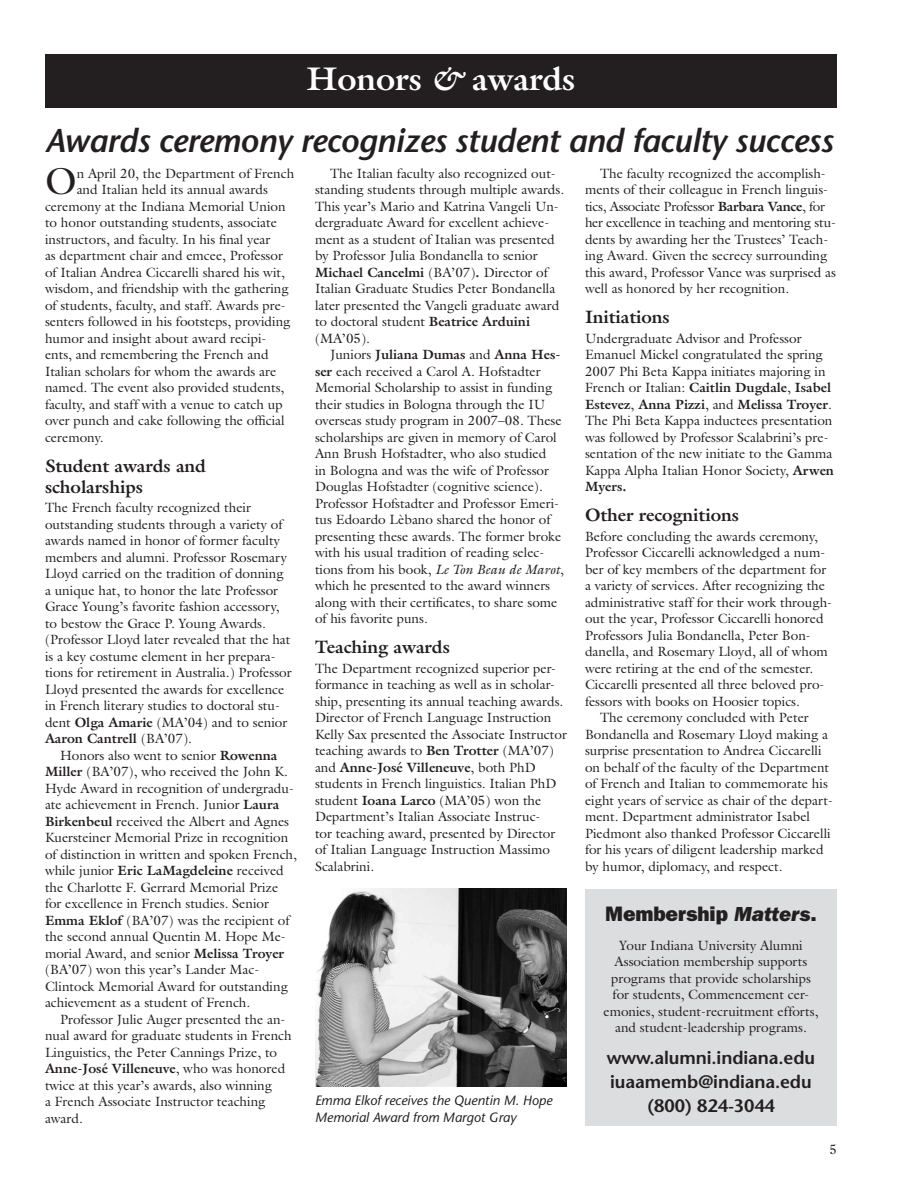
<style>
.page{position:relative;width:918px;height:1188px;background:#fff}
.page>*{position:absolute;margin:0;border:0;box-sizing:border-box;transform-origin:0 0}
._1st_paragraph{font:37.8px "Galliard";color:#231f20}
.head_18_ital{font:italic 600 33px "Stone Sans";letter-spacing:-.015em;color:#231f20}
.subhead_12_gal{font:700 33px "Galliard";letter-spacing:-.005em;color:#fff}
.head_18{font:800 21px "Franklin Gothic";letter-spacing:-.005em;color:#231f20}
.subhead_12_gal-2{font:700 18px/21px "Galliard";letter-spacing:-.005em;color:#231f20}
.subhead_16{font:600 18px "Stone Sans";letter-spacing:-.005em;color:#231f20}
._1st_paragraph-2{font:13.5px/16.5px "Galliard";color:#231f20}
.body_text{font:13.5px/16.5px "Galliard";color:#231f20}
.cutline{font:italic 13.5px/16.5px "Stone Sans";color:#231f20}
.s1{font-style:italic}
.s2{font-weight:700}
</style>
<div class="page">
<div style="left:585px;top:890px;width:252px;height:236px;background:#dcdddf"></div>
<div style="left:45px;top:54px;width:792px;height:54px;background:#231f20"></div>
<img style="left:315px;top:888px;width:252px;height:199px">
<p class="subhead_12_gal" style="left:307px;top:58px;width:270px">Honors <span class="s1">&amp;</span> awards</p>
<p class="head_18_ital" style="left:45px;top:121px;width:790px">Awards ceremony recognizes student and faculty success</p>
<p class="_1st_paragraph" style="left:45px;top:158px;width:33px">O</p>
<p class="_1st_paragraph-2" style="left:77px;top:165px;width:219px">n April 20, the Department of French</p>
<p class="_1st_paragraph-2" style="left:77px;top:181px;width:193px">and Italian held its annual awards</p>
<p class="_1st_paragraph-2" style="left:45px;top:198px;width:242px">ceremony at the Indiana Memorial Union</p>
<p class="_1st_paragraph-2" style="left:45px;top:214px;width:233px">to honor outstanding students, associate</p>
<p class="_1st_paragraph-2" style="left:45px;top:231px;width:227px">instructors, and faculty. In his final year</p>
<p class="_1st_paragraph-2" style="left:45px;top:247px;width:239px">as department chair and emcee, Professor</p>
<p class="_1st_paragraph-2" style="left:45px;top:264px;width:241px">of Italian Andrea Ciccarelli shared his wit,</p>
<p class="_1st_paragraph-2" style="left:45px;top:280px;width:245px">wisdom, and friendship with the gathering</p>
<p class="_1st_paragraph-2" style="left:45px;top:297px;width:242px">of students, faculty, and staff. Awards pre-</p>
<p class="_1st_paragraph-2" style="left:45px;top:313px;width:247px">senters followed in his footsteps, providing</p>
<p class="_1st_paragraph-2" style="left:45px;top:330px;width:223px">humor and insight about award recipi-</p>
<p class="_1st_paragraph-2" style="left:45px;top:346px;width:225px">ents, and remembering the French and</p>
<p class="_1st_paragraph-2" style="left:45px;top:363px;width:233px">Italian scholars for whom the awards are</p>
<p class="_1st_paragraph-2" style="left:45px;top:379px;width:241px">named. The event also provided students,</p>
<p class="_1st_paragraph-2" style="left:45px;top:396px;width:239px">faculty, and staff with a venue to catch up</p>
<p class="_1st_paragraph-2" style="left:45px;top:412px;width:241px">over punch and cake following the official</p>
<p class="_1st_paragraph-2" style="left:45px;top:429px;width:60px">ceremony.</p>
<p class="subhead_12_gal-2" style="left:45px;top:455px;width:163px">Student awards and scholarships</p>
<p class="_1st_paragraph-2" style="left:45px;top:499px;width:248px">The French faculty recognized their outstanding students through a variety of awards named in honor of former faculty members and alumni. Professor Rosemary Lloyd carried on the tradition of donning a unique hat, to honor the late Professor Grace Young’s favorite fashion accessory, to bestow the Grace P. Young Awards. (Professor Lloyd later revealed that the hat is a key costume element in her prepara&shy;tions for retirement in Australia.) Professor Lloyd presented the awards for excellence in French literary studies to doctoral stu&shy;dent <span class="s2">Olga Amarie</span> (MA’04) and to senior <span class="s2">Aaron Cantrell</span> (BA’07).</p>
<p class="body_text" style="left:45px;top:747px;width:253px;text-indent:15px">Honors also went to senior <span class="s2">Rowenna Miller</span> (BA’07), who received the John K.<br>Hyde Award in recognition of undergradu&shy;ate achievement in French. Junior <span class="s2">Laura Birkenbeul</span> received the Albert and Agnes Kuersteiner Memorial Prize in recognition of distinction in written and spoken French, while junior <span class="s2">Eric LaMagdeleine</span> received the Charlotte F. Gerrard Memorial Prize for excellence in French studies. Senior <span class="s2">Emma Eklof</span> (BA’07) was the recipient of the second annual Quentin M. Hope Me&shy;morial Award, and senior <span class="s2">Melissa Troyer </span>(BA’07) won this year’s Lander Mac-Clintock Memorial Award for outstanding achievement as a student of French.</p>
<p class="body_text" style="left:45px;top:1011px;width:248px;text-indent:15px">Professor Julie Auger presented the an&shy;nual award for graduate students in French Linguistics, the Peter Cannings Prize, to <span class="s2">Anne-José Villeneuve</span>, who was honored twice at this year’s awards, also winning<br>a French Associate Instructor teaching award.</p>
<p class="body_text" style="left:315px;top:165px;width:251px;text-indent:15px">The Italian faculty also recognized out&shy;standing students through multiple awards.<br>This year’s Mario and Katrina Vangeli Un&shy;dergraduate Award for excellent achieve&shy;ment as a student of Italian was presented by Professor Julia Bondanella to senior <span class="s2">Michael Cancelmi</span> (BA’07)<span class="s2">.</span> Director of Italian Graduate Studies Peter Bondanella later presented the Vangeli graduate award to doctoral student <span class="s2">Beatrice Arduini </span>(MA’05).</p>
<p class="body_text" style="left:315px;top:346px;width:250px;text-indent:15px">Juniors <span class="s2">Juliana Dumas</span> and <span class="s2">Anna Hes&shy;ser</span> each received a Carol A. Hofstadter Memorial Scholarship to assist in funding their studies in Bologna through the IU overseas study program in 2007–08. These scholarships are given in memory of Carol Ann Brush Hofstadter, who also studied<br>in Bologna and was the wife of Professor Douglas Hofstadter (cognitive science).<br>Professor Hofstadter and Professor Emeri&shy;tus Edoardo Lèbano shared the honor of presenting these awards. The former broke with his usual tradition of reading selec&shy;tions from his book, <span class="s1">Le Ton Beau de Marot</span>, which he presented to the award winners along with their certificates, to share some of his favorite puns.</p>
<p class="subhead_12_gal-2" style="left:315px;top:636px;width:136px">Teaching awards</p>
<p class="_1st_paragraph-2" style="left:315px;top:660px;width:253px">The Department recognized superior per&shy;formance in teaching as well as in scholar&shy;ship, presenting its annual teaching awards.<br>Director of French Language Instruction Kelly Sax presented the Associate Instructor teaching awards to <span class="s2">Ben Trotter</span> (MA’07) and <span class="s2">Anne-José Villeneuve</span>, both PhD students in French linguistics. Italian PhD student <span class="s2">Ioana Larco</span> (MA’05) won the Department’s Italian Associate Instruc-<br>tor teaching award, presented by Director of Italian Language Instruction Massimo Scalabrini.</p>
<p class="cutline" style="left:315px;top:1092px;width:239px">Emma Elkof receives the Quentin M. Hope<br>Memorial Award from Margot Gray</p>
<p class="body_text" style="left:585px;top:165px;width:253px;text-indent:15px">The faculty recognized the accomplish&shy;ments of their colleague in French linguis&shy;tics, Associate Professor <span class="s2">Barbara Vance</span>, for her excellence in teaching and mentoring stu&shy;dents by awarding her the Trustees’ Teach&shy;ing Award. Given the secrecy surrounding this award, Professor Vance was surprised as well as honored by her recognition.</p>
<p class="subhead_12_gal-2" style="left:585px;top:306px;width:86px">Initiations</p>
<p class="_1st_paragraph-2" style="left:585px;top:330px;width:251px">Undergraduate Advisor and Professor Emanuel Mickel congratulated the spring 2007 Phi Beta Kappa initiates majoring in French or Italian: <span class="s2">Caitlin Dugdale</span>, <span class="s2">Isabel Estevez</span>, <span class="s2">Anna Pizzi</span>, and <span class="s2">Melissa Troyer</span>.<br>The Phi Beta Kappa inductees presentation was followed by Professor Scalabrini’s pre&shy;sentation of the new initiate to the Gamma Kappa Alpha Italian Honor Society, <span class="s2">Arwen Myers.</span></p>
<p class="subhead_12_gal-2" style="left:585px;top:504px;width:155px">Other recognitions</p>
<p class="_1st_paragraph-2" style="left:585px;top:528px;width:249px">Before concluding the awards ceremony, Professor Ciccarelli acknowledged a num&shy;ber of key members of the department for a variety of services. After recognizing the administrative staff for their work through&shy;out the year, Professor Ciccarelli honored Professors Julia Bondanella, Peter Bon&shy;danella, and Rosemary Lloyd, all of whom were retiring at the end of the semester.<br>Ciccarelli presented all three beloved pro&shy;fessors with books on Hoosier topics.</p>
<p class="body_text" style="left:585px;top:709px;width:249px;text-indent:15px">The ceremony concluded with Peter Bondanella and Rosemary Lloyd making a surprise presentation to Andrea Ciccarelli on behalf of the faculty of the Department of French and Italian to commemorate his eight years of service as chair of the depart&shy;ment. Department administrator Isabel Piedmont also thanked Professor Ciccarelli for his years of diligent leadership marked by humor, diplomacy, and respect.</p>
<p class="head_18" style="left:605px;top:902px;width:213px">Membership <span class="s1">Matters</span>.</p>
<p class="_1st_paragraph-2" style="left:603px;top:937px;width:217px;text-align:center">Your Indiana University Alumni Association membership supports programs that provide scholarships for students, Commencement cer&shy;emonies, student-recruitment efforts, and student-leadership programs.</p>
<p class="subhead_16" style="left:607px;top:1047px;width:210px">www.alumni.indiana.edu</p>
<p class="subhead_16" style="left:610px;top:1071px;width:203px">iuaamemb@indiana.edu</p>
<p class="subhead_16" style="left:647px;top:1095px;width:129px">(800) 824-3044</p>
</div>
